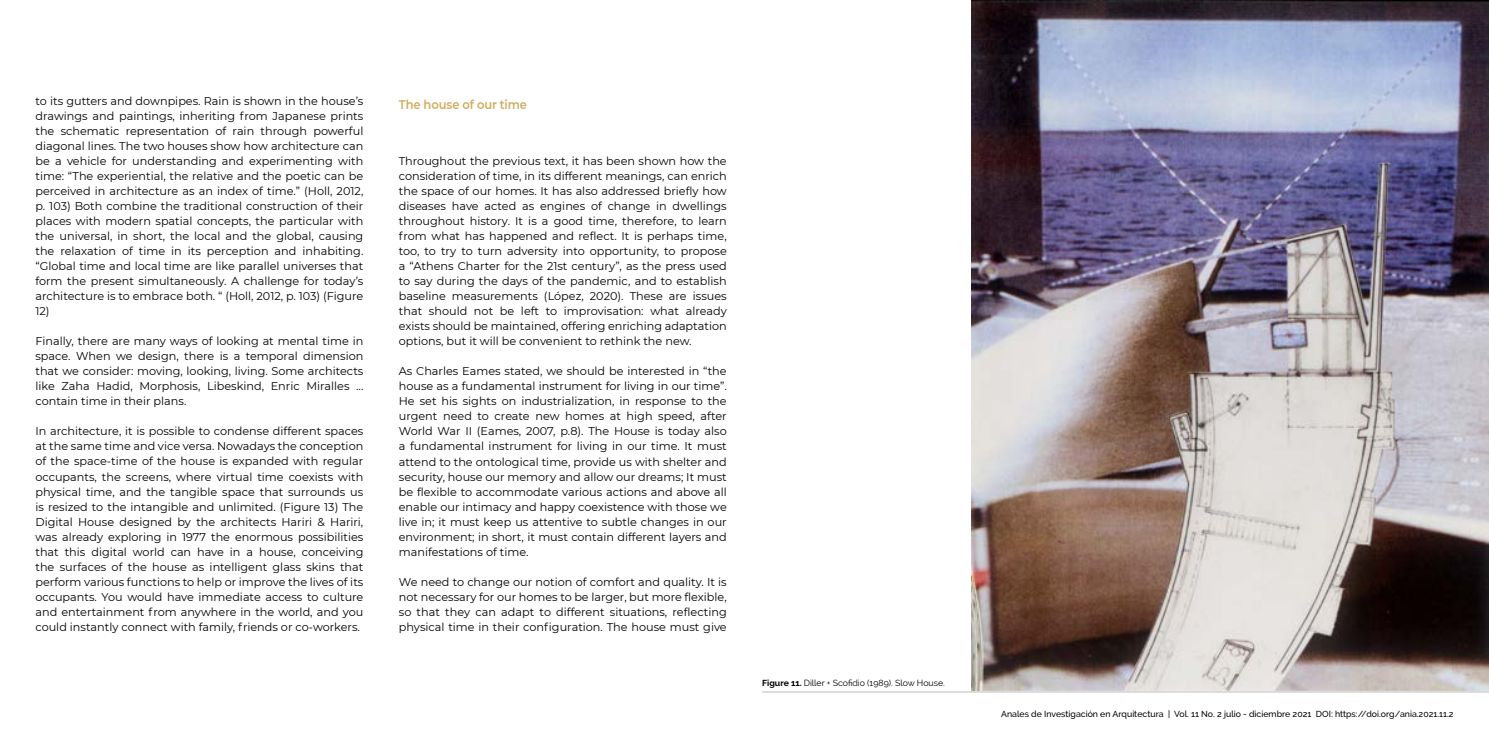
<style>
.page{position:relative;width:1489px;height:745px;background:#fff}
.page>*{position:absolute;margin:0;border:0;box-sizing:border-box;transform-origin:0 0}
.t1{font:600 12.5px "Montserrat";letter-spacing:-.01em;color:#d0ad5e;scale:.92 1}
.t2{font:11.25px/15px "Montserrat";color:#000;text-align:justify}
.t3{font:500 8.75px "Raleway";color:#000}
.t4{font:8.75px "Raleway";color:#000}
.s1{font-weight:700}
</style>
<div class="page">
<img style="left:971px;top:0;width:517px;height:690px">
<hr style="left:762px;top:691px;width:726px;height:1px;background:#bbbabb">
<p class="t2" style="left:35px;top:93px;width:329px">to its gutters and downpipes. Rain is shown in the house’s drawings and paintings, inheriting from Japanese prints the schematic representation of rain through powerful diagonal lines. The two houses show how architecture can be a vehicle for understanding and experimenting with time: “The experiential, the relative and the poetic can be perceived in architecture as an index of time.” (Holl, 2012, p. 103) Both combine the traditional construction of their places with modern spatial concepts, the particular with the universal, in short, the local and the global, causing the relaxation of time in its perception and inhabiting. “Global time and local time are like parallel universes that form the present simultaneously. A challenge for today’s architecture is to embrace both. “ (Holl, 2012, p. 103) (Figure 12)</p>
<p class="t2" style="left:35px;top:333px;width:329px">Finally, there are many ways of looking at mental time in space. When we design, there is a temporal dimension that we consider: moving, looking, living. Some architects like Zaha Hadid, Morphosis, Libeskind, Enric Miralles ... contain time in their plans.</p>
<p class="t2" style="left:35px;top:423px;width:329px">In architecture, it is possible to condense different spaces at the same time and vice versa. Nowadays the conception of the space-time of the house is expanded with regular occupants, the screens, where virtual time coexists with physical time, and the tangible space that surrounds us is resized to the intangible and unlimited. (Figure 13) The Digital House designed by the architects Hariri &amp; Hariri, was already exploring in 1977 the enormous possibilities that this digital world can have in a house, conceiving the surfaces of the house as intelligent glass skins that perform various functions to help or improve the lives of its occupants. You would have immediate access to culture and entertainment from anywhere in the world, and you could instantly connect with family, friends or co-workers.</p>
<p class="t1" style="left:399px;top:95px;width:141px">The house of our time</p>
<p class="t2" style="left:399px;top:153px;width:329px">Throughout the previous text, it has been shown how the consideration of time, in its different meanings, can enrich the space of our homes. It has also addressed briefly how diseases have acted as engines of change in dwellings throughout history. It is a good time, therefore, to learn from what has happened and reflect. It is perhaps time, too, to try to turn adversity into opportunity, to propose a “Athens Charter for the 21st century”, as the press used to say during the days of the pandemic, and to establish baseline measurements (López, 2020). These are issues that should not be left to improvisation: what already exists should be maintained, offering enriching adaptation options, but it will be convenient to rethink the new.</p>
<p class="t2" style="left:399px;top:363px;width:329px">As Charles Eames stated, we should be interested in “the house as a fundamental instrument for living in our time”.<br>He set his sights on industrialization, in response to the urgent need to create new homes at high speed, after World War II (Eames, 2007, p.8). The House is today also a fundamental instrument for living in our time. It must attend to the ontological time, provide us with shelter and security, house our memory and allow our dreams; It must be flexible to accommodate various actions and above all enable our intimacy and happy coexistence with those we live in; it must keep us attentive to subtle changes in our environment; in short, it must contain different layers and manifestations of time.</p>
<p class="t2" style="left:399px;top:573px;width:329px">We need to change our notion of comfort and quality. It is not necessary for our homes to be larger, but more flexible, so that they can adapt to different situations, reflecting physical time in their configuration. The house must give</p>
<p class="t4" style="left:762px;top:677px;width:184px"><span class="s1">Figure 11.</span> Diller + Scofidio (1989). Slow House.</p>
<p class="t3" style="left:1001px;top:708px;width:454px">Anales de Investigación en Arquitectura | Vol. 11 No. 2 julio - diciembre 2021 DOI: https://doi.org/ania.2021.11.2</p>
</div>
